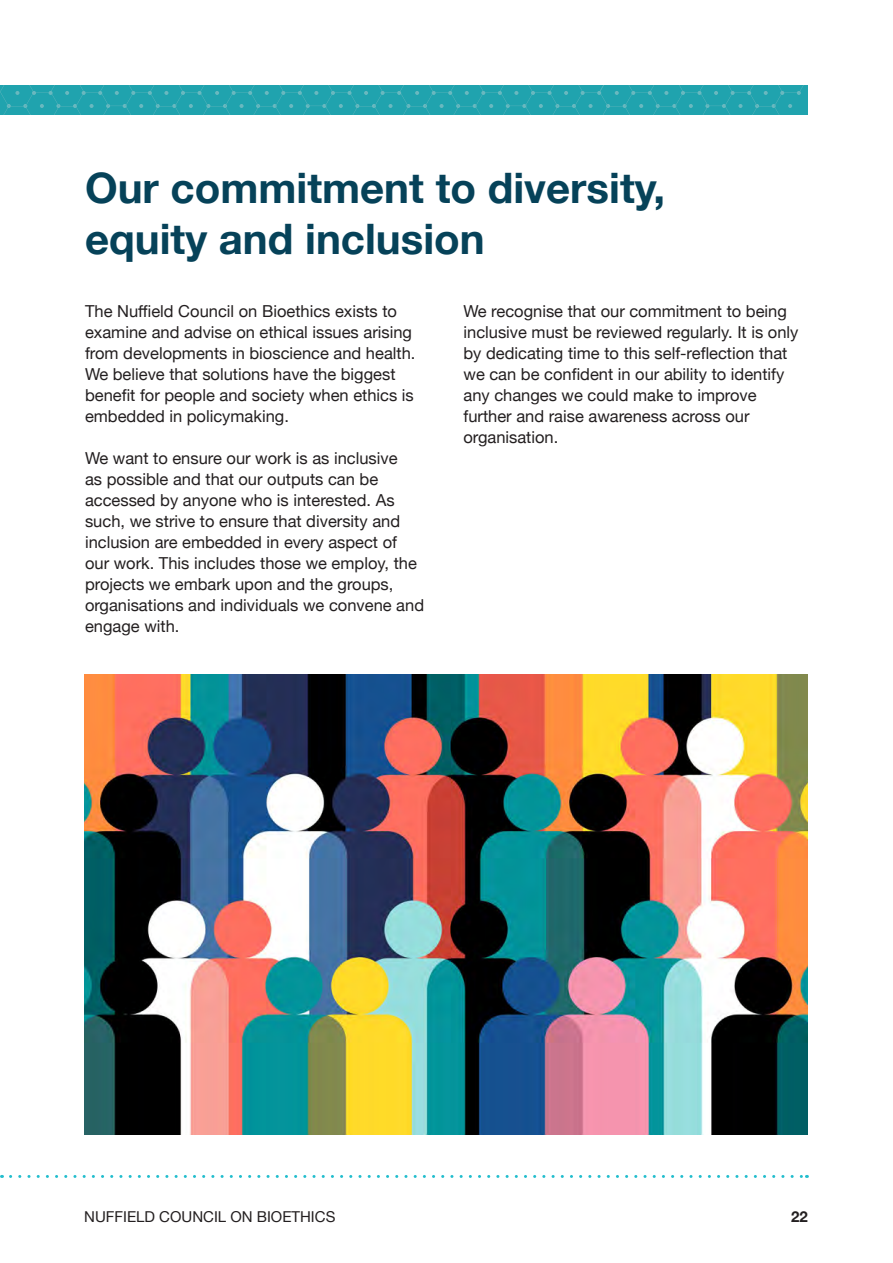
<style>
.page{position:relative;width:893px;height:1263px;background:#fff}
.page>*{position:absolute;margin:0;border:0;box-sizing:border-box;transform-origin:0 0}
.Main_headline{font:700 42px/51px "Helvetica Neue";color:#064259}
.Body_copy{font:16.5px/21px "Helvetica Neue";color:#231f20}
.t1{font:15px "Helvetica Neue";color:#231f20}
.t2{font:700 15px "Helvetica Neue";color:#231f20}
</style>
<div class="page">
<svg style="left:11px;top:1175px;width:796px;height:3px"></svg>
<svg style="left:0;top:85px;width:808px;height:30px;background:#24a4af"></svg>
<img style="left:84px;top:674px;width:723px;height:461px">
<p class="Main_headline" style="left:85px;top:163px;width:582px">Our commitment to diversity, equity and inclusion</p>
<p class="Body_copy" style="left:85px;top:302px;width:332px">The Nuffield Council on Bioethics exists to examine and advise on ethical issues arising from developments in bioscience and health.<br>We believe that solutions have the biggest benefit for people and society when ethics is embedded in policymaking.</p>
<p class="Body_copy" style="left:85px;top:449px;width:341px">We want to ensure our work is as inclusive<br>as possible and that our outputs can be accessed by anyone who is interested. As such, we strive to ensure that diversity and inclusion are embedded in every aspect of our work. This includes those we employ, the projects we embark upon and the groups, organisations and individuals we convene and engage with.</p>
<p class="Body_copy" style="left:463px;top:302px;width:336px">We recognise that our commitment to being inclusive must be reviewed regularly. It is only by dedicating time to this self-reflection that we can be confident in our ability to identify any changes we could make to improve further and raise awareness across our organisation.</p>
<p class="t1" style="left:84px;top:1206px;width:253px">NUFFIELD COUNCIL ON BIOETHICS</p>
<p class="t2" style="left:791px;top:1205px;width:18px">22</p>
</div>
